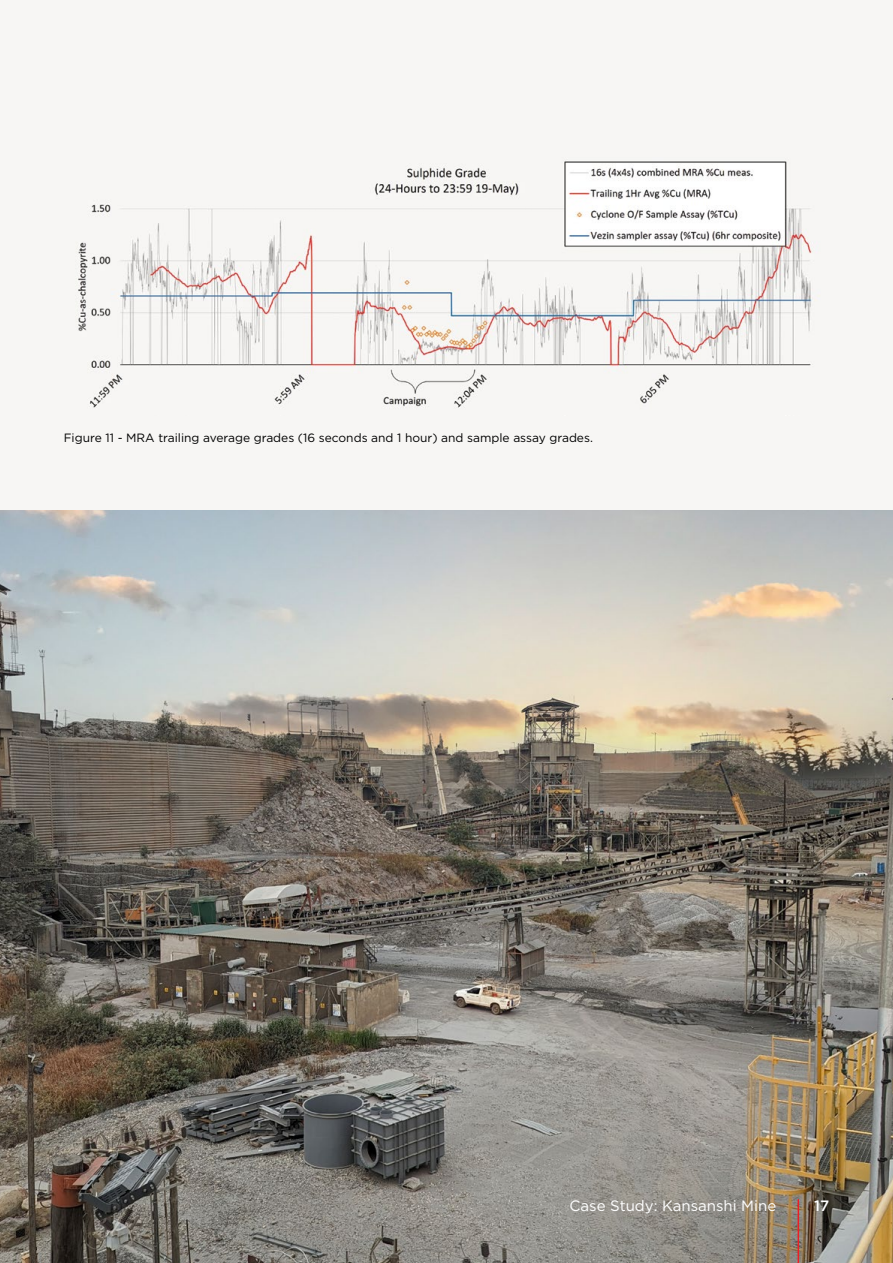
<style>
.page{position:relative;width:893px;height:1263px;background:#fff}
.page>*{position:absolute;margin:0;border:0;box-sizing:border-box;transform-origin:0 0}
.t1{font:15px "Gotham";color:#fff}
.t2{font:500 15px "Gotham";color:#fff}
.Small_Copy{font:12px "Gotham";color:#000}
</style>
<div class="page">
<div style="left:0;top:0;width:893px;height:510px;background:#f7f6f4"></div>
<img style="left:78px;top:161px;width:734px;height:247px">
<img style="left:0;top:510px;width:893px;height:753px">
<hr style="left:798px;top:1199px;width:1px;height:64px;background:#ed1d24">
<p class="Small_Copy" style="left:64px;top:430px;width:531px">Figure 11 - MRA trailing average grades (16 seconds and 1 hour) and sample assay grades.</p>
<p class="t1" style="left:569px;top:1196px;width:208px">Case Study: Kansanshi Mine</p>
<p class="t2" style="left:814px;top:1196px;width:17px">17</p>
</div>
